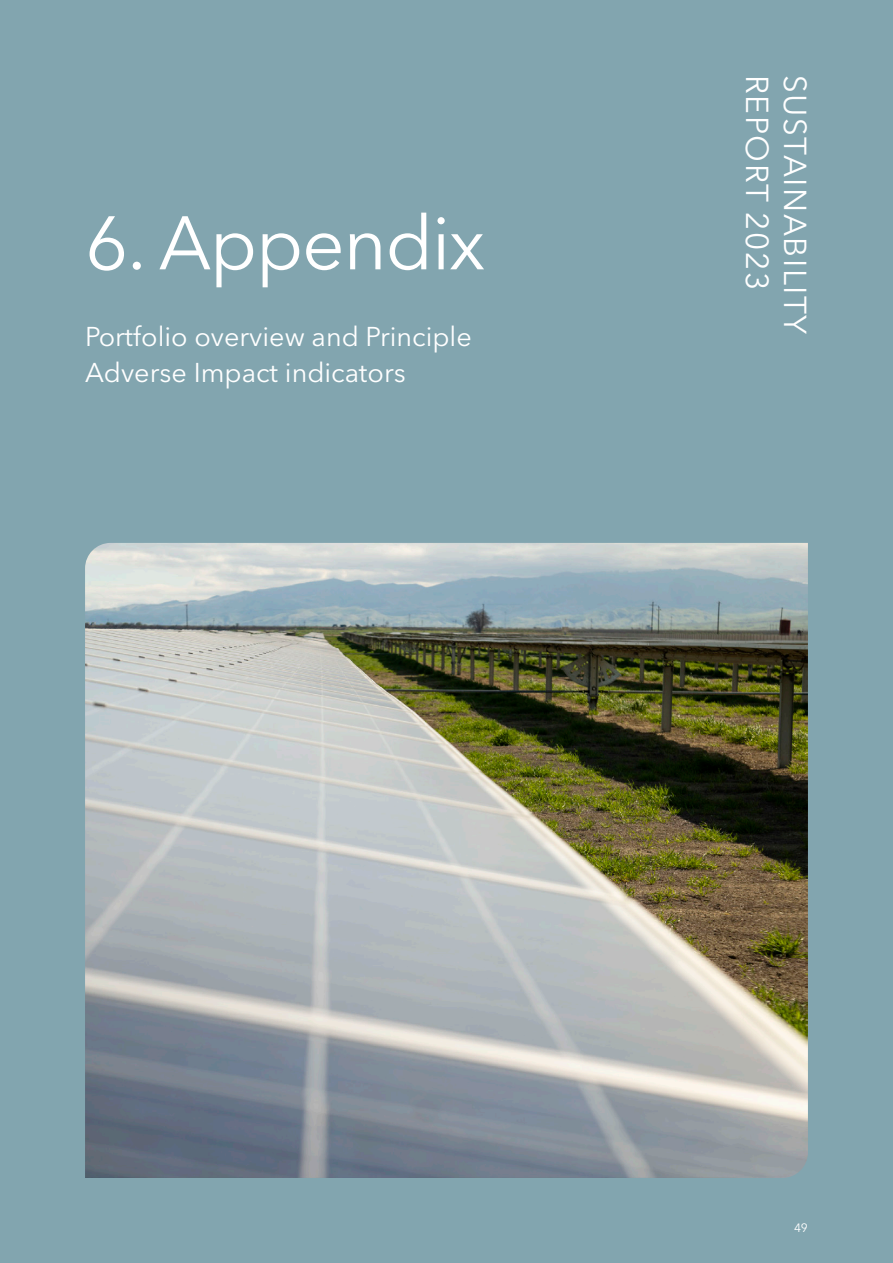
<style>
.page{position:relative;width:893px;height:1263px;background:#82a5af}
.page>*{position:absolute;margin:0;border:0;box-sizing:border-box;transform-origin:0 0}
.Kapitel_rubrik{font:75px "Avenir Next LT Pro";letter-spacing:-.02em;color:#fff}
.t1{font:31.5px "Avenir Next LT Pro";letter-spacing:.05em;color:#fff}
.Underrubrik{font:27px/36px "Avenir Next LT Pro";color:#fff}
.t2{font:12px "Avenir Next LT Pro";color:#fff}
</style>
<div class="page">
<img style="left:85px;top:543px;width:723px;height:635px">
<p class="Kapitel_rubrik" style="left:85px;top:198px;width:402px">6. Appendix</p>
<p class="Underrubrik" style="left:85px;top:319px;width:388px">Portfolio overview and Principle<br>Adverse Impact indicators</p>
<p class="t1" style="left:776px;top:75px;width:216px;rotate:90deg">REPORT 2023</p>
<p class="t1" style="left:814px;top:75px;width:261px;rotate:90deg">SUSTAINABILITY</p>
<p class="t2" style="left:794px;top:1220px;width:15px">49</p>
</div>
